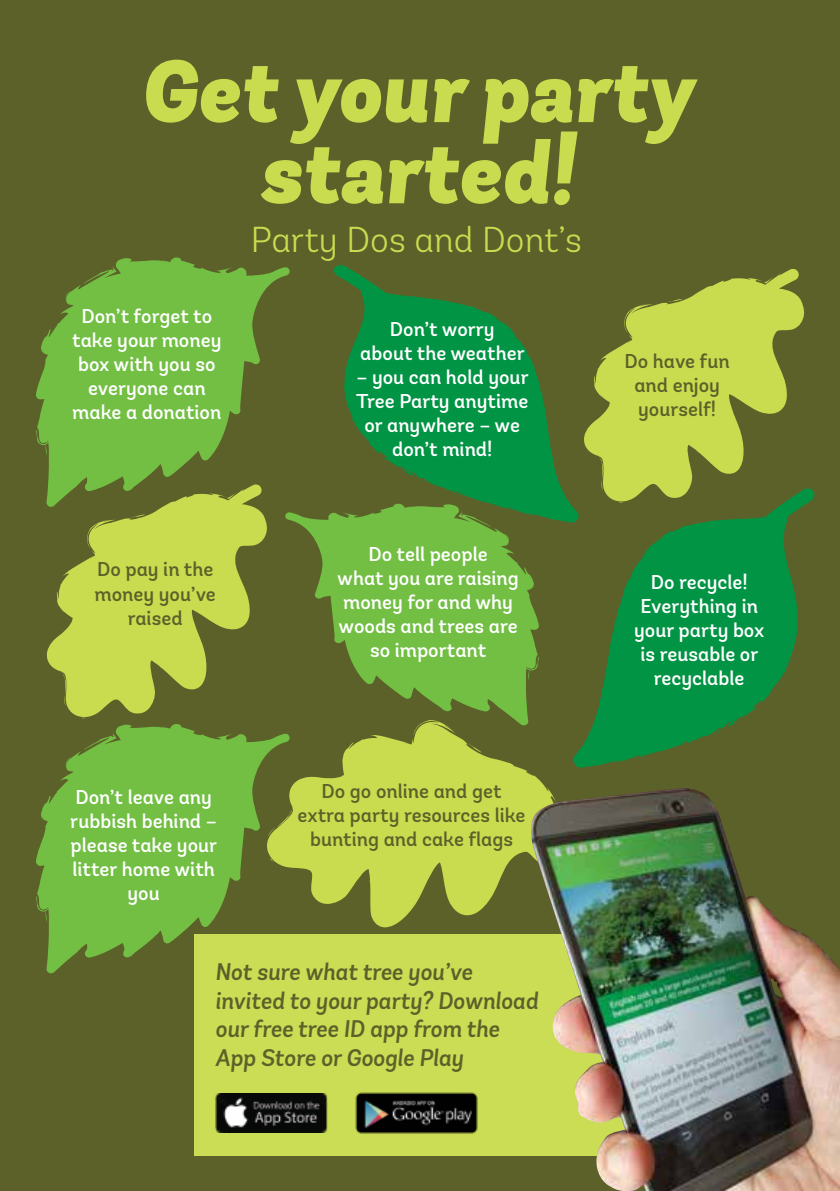
<style>
.page{position:relative;width:840px;height:1191px;background:#fff}
.page>*{position:absolute;margin:0;border:0;box-sizing:border-box;transform-origin:0 0}
.t1{font:italic 900 88.4px/81.2px "Andes";color:#c9dc50;text-align:center}
.t2{font:300 36px "Andes";color:#c9dc50}
.t3{font:italic 500 24px/28.8px "Andes";color:#5c612a}
.t4{font:500 20px/24px "Andes";color:#fff;text-align:center}
.t5{font:500 20px/24px "Andes";color:#5c612a;text-align:center}
</style>
<div class="page">
<div style="left:0;top:0;width:839px;height:1191px;background:#5c612a"></div>
<svg style="left:36px;top:257px;width:253px;height:227px;fill:#72bf44"></svg>
<svg style="left:333px;top:265px;width:240px;height:258px;fill:#009444"></svg>
<svg style="left:458px;top:493px;width:5px;height:3px"></svg>
<svg style="left:346px;top:405px;width:5px;height:14px"></svg>
<svg style="left:419px;top:478px;width:7px;height:4px"></svg>
<svg style="left:554px;top:468px;width:5px;height:13px"></svg>
<svg style="left:46px;top:484px;width:221px;height:233px;fill:#c9dc50"></svg>
<svg style="left:226px;top:493px;width:10px;height:6px"></svg>
<svg style="left:64px;top:695px;width:2px;height:11px"></svg>
<svg style="left:130px;top:514px;width:17px;height:4px"></svg>
<svg style="left:36px;top:724px;width:229px;height:249px;fill:#72bf44"></svg>
<svg style="left:285px;top:503px;width:254px;height:217px;fill:#72bf44"></svg>
<svg style="left:584px;top:269px;width:219px;height:219px;fill:#c9dc50"></svg>
<svg style="left:762px;top:277px;width:10px;height:6px"></svg>
<svg style="left:666px;top:299px;width:17px;height:3px"></svg>
<svg style="left:265px;top:720px;width:281px;height:208px;fill:#c9dc50"></svg>
<svg style="left:348px;top:743px;width:4px;height:3px"></svg>
<svg style="left:343px;top:891px;width:6px;height:7px"></svg>
<svg style="left:270px;top:858px;width:4px;height:4px"></svg>
<svg style="left:267px;top:827px;width:8px;height:10px"></svg>
<svg style="left:467px;top:743px;width:15px;height:11px"></svg>
<svg style="left:573px;top:488px;width:241px;height:280px;fill:#009444"></svg>
<svg style="left:680px;top:743px;width:6px;height:3px"></svg>
<svg style="left:788px;top:657px;width:3px;height:8px"></svg>
<svg style="left:714px;top:729px;width:7px;height:3px"></svg>
<svg style="left:594px;top:705px;width:5px;height:15px"></svg>
<div style="left:194px;top:934px;width:470px;height:222px;background:#cbdd55"></div>
<img style="left:529px;top:788px;width:310px;height:403px">
<img style="left:215px;top:1093px;width:112px;height:39px">
<img style="left:355px;top:1092px;width:123px;height:42px">
<h1 class="t1" style="left:141px;top:55px;width:553px">Get your party started!</h1>
<h2 class="t2" style="left:251px;top:218px;width:332px">Party Dos and Dont’s</h2>
<p class="t4" style="left:72px;top:305px;width:151px">Don’t forget to take your money box with you so everyone can make a donation</p>
<p class="t5" style="left:94px;top:558px;width:123px">Do pay in the money you’ve raised</p>
<p class="t4" style="left:70px;top:785px;width:148px">Don’t leave any rubbish behind – please take your litter home with you</p>
<p class="t4" style="left:360px;top:317px;width:166px">Don’t worry<br>about the weather</p>
<p class="t4" style="left:356px;top:365px;width:174px">– you can hold your<br>Tree Party anytime or anywhere – we don’t mind!</p>
<p class="t4" style="left:337px;top:542px;width:183px">Do tell people<br>what you are raising money for and why woods and trees are so important</p>
<p class="t5" style="left:297px;top:780px;width:229px">Do go online and get extra party resources like bunting and cake flags</p>
<p class="t3" style="left:215px;top:957px;width:324px">Not sure what tree you’ve invited to your party? Download our free tree ID app from the<br>App Store or Google Play</p>
<p class="t5" style="left:624px;top:349px;width:107px">Do have fun and enjoy yourself!</p>
<p class="t4" style="left:633px;top:570px;width:132px">Do recycle!<br>Everything in your party box is reusable or recyclable</p>
</div>
